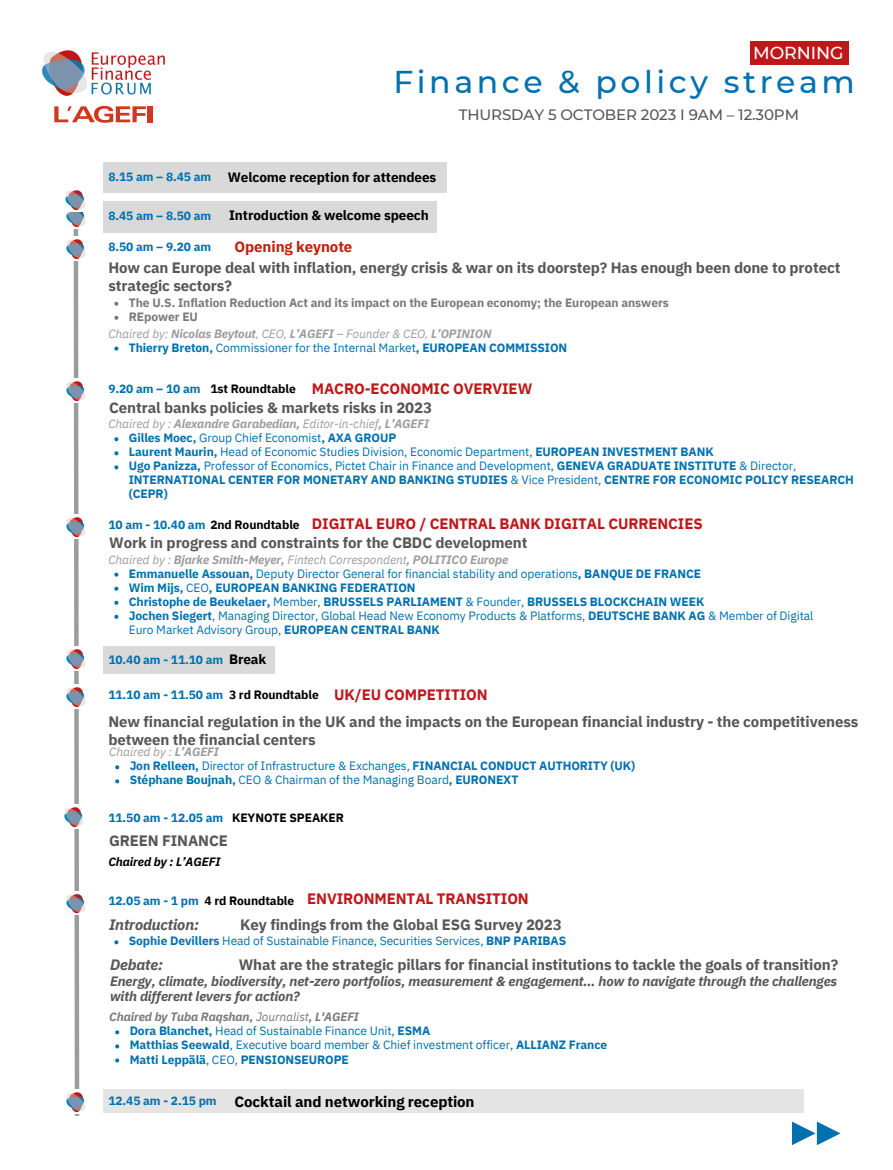
<style>
.page{position:relative;width:893px;height:1170px;background:#fff}
.page>*{position:absolute;margin:0;border:0;box-sizing:border-box;transform-origin:0 0}
.t1{font:500 31.5px "Montserrat";letter-spacing:.115em;color:#0071af}
.t2{font:500 17.4px "Montserrat";letter-spacing:-.005em;color:#fff}
.t3{font:700 15px/18px "IBM Plex Sans";letter-spacing:-.005em;color:#575756}
.t4{font:700 15px "IBM Plex Sans";letter-spacing:-.005em;color:#c0181a}
.t5{font:500 15px "Montserrat";letter-spacing:-.005em;color:#575756}
.t6{font:700 15px "IBM Plex Sans";letter-spacing:-.005em;color:#000}
.t7{font:italic 700 15px "IBM Plex Sans";letter-spacing:-.005em;color:#575756}
.t8{font:700 15px "IBM Plex Sans";letter-spacing:-.005em;color:#c1210d}
.t9{font:italic 700 13.5px/15.8px "IBM Plex Sans";letter-spacing:-.01em;color:#575756}
.t10{font:700 13.5px "IBM Plex Sans";letter-spacing:-.01em;color:#000}
.t11{font:700 12px/14.1px "IBM Plex Sans";letter-spacing:-.005em;color:#0071af}
.t12{font:12px/14.1px "IBM Plex Sans";letter-spacing:-.005em;color:#0071af}
.t13{font:italic 700 12px "IBM Plex Sans";letter-spacing:-.005em;color:#9b9c9c}
.t14{font:700 12px "IBM Plex Sans";letter-spacing:-.005em;color:#7a7a7a}
.t15{font:700 12px "IBM Plex Sans";letter-spacing:-.005em;color:#000}
.t16{font:italic 700 12px "IBM Plex Sans";letter-spacing:-.005em;color:#7a7a7a}
.t17{font:italic 12px "IBM Plex Sans";letter-spacing:-.005em;color:#9b9c9c}
.t18{font:italic 700 12px "IBM Plex Sans";letter-spacing:-.005em;color:#000}
.s1{font-weight:400}
.s2{font-weight:700}
.s3{color:#0071af}
</style>
<div class="page">
<div style="left:749px;top:42px;width:98px;height:23px;background:#c0181a"></div>
<svg style="left:792px;top:1122px;width:48px;height:23px"></svg>
<div style="left:103px;top:1090px;width:700px;height:23px;background:#e5e4e5"></div>
<img style="left:42px;top:50px;width:123px;height:56px">
<div style="left:103px;top:201px;width:333px;height:31px;background:#d9d9d9"></div>
<div style="left:103px;top:646px;width:172px;height:28px;background:#d9d9d9"></div>
<div style="left:103px;top:162px;width:343px;height:31px;background:#d9d9d9"></div>
<svg style="left:73px;top:229px;width:7px;height:887px"></svg>
<img style="left:66px;top:237px;width:19px;height:23px">
<img style="left:66px;top:212px;width:19px;height:16px">
<img style="left:65px;top:190px;width:20px;height:21px">
<img style="left:66px;top:378px;width:19px;height:24px">
<img style="left:66px;top:515px;width:19px;height:23px">
<img style="left:66px;top:684px;width:19px;height:24px">
<img style="left:66px;top:646px;width:19px;height:24px">
<img style="left:64px;top:805px;width:19px;height:23px">
<img style="left:66px;top:891px;width:19px;height:24px">
<img style="left:66px;top:1090px;width:19px;height:24px">
<svg style="left:54px;top:106px;width:92px;height:17px"></svg>
<hr style="left:148px;top:106px;width:4px;height:16px;background:#cf371e">
<svg style="left:114px;top:302px;width:4px;height:4px"></svg>
<svg style="left:114px;top:316px;width:4px;height:4px"></svg>
<svg style="left:114px;top:347px;width:4px;height:4px"></svg>
<svg style="left:114px;top:437px;width:4px;height:4px"></svg>
<svg style="left:114px;top:451px;width:4px;height:4px"></svg>
<svg style="left:114px;top:465px;width:4px;height:4px"></svg>
<svg style="left:115px;top:765px;width:4px;height:4px"></svg>
<svg style="left:115px;top:779px;width:4px;height:4px"></svg>
<svg style="left:114px;top:940px;width:4px;height:4px"></svg>
<svg style="left:115px;top:1030px;width:4px;height:4px"></svg>
<svg style="left:115px;top:1044px;width:4px;height:4px"></svg>
<svg style="left:115px;top:1058px;width:4px;height:4px"></svg>
<svg style="left:114px;top:573px;width:4px;height:4px"></svg>
<svg style="left:114px;top:587px;width:4px;height:4px"></svg>
<svg style="left:114px;top:601px;width:4px;height:4px"></svg>
<svg style="left:114px;top:615px;width:4px;height:4px"></svg>
<p class="t2" style="left:753px;top:42px;width:92px">MORNING</p>
<p class="t1" style="left:393px;top:62px;width:463px">Finance &amp; policy stream</p>
<p class="t5" style="left:458px;top:105px;width:341px">THURSDAY 5 OCTOBER 2023 I 9AM – 12.30PM</p>
<p class="t11" style="left:108px;top:170px;width:104px">8.15 am – 8.45 am</p>
<p class="t10" style="left:228px;top:168px;width:210px">Welcome reception for attendees</p>
<p class="t10" style="left:229px;top:206px;width:201px">Introduction &amp; welcome speech</p>
<p class="t8" style="left:234px;top:236px;width:119px">Opening keynote</p>
<p class="t3" style="left:108px;top:258px;width:733px">How can Europe deal with inflation, energy crisis &amp; war on its doorstep? Has enough been done to protect strategic sectors?</p>
<p class="t14" style="left:129px;top:294px;width:541px">The U.S. Inflation Reduction Act and its impact on the European economy; the European answers</p>
<p class="t14" style="left:129px;top:308px;width:71px">REpower EU</p>
<p class="t11" style="left:129px;top:340px;width:440px">Thierry Breton, <span class="s1">Commissioner for the Internal Market</span>, EUROPEAN COMMISSION</p>
<p class="t11" style="left:108px;top:208px;width:104px">8.45 am – 8.50 am</p>
<p class="t11" style="left:108px;top:240px;width:104px">8.50 am – 9.20 am</p>
<p class="t13" style="left:108px;top:325px;width:384px"><span class="s1">Chaired by:</span> Nicolas Beytout<span class="s1">, CEO,</span> L’AGEFI <span class="s1">– Founder &amp; CEO,</span> L’OPINION</p>
<p class="t11" style="left:108px;top:381px;width:94px">9.20 am – 10 am</p>
<p class="t15" style="left:210px;top:381px;width:87px">1st Roundtable</p>
<p class="t4" style="left:312px;top:378px;width:222px">MACRO-ECONOMIC OVERVIEW</p>
<p class="t3" style="left:109px;top:398px;width:324px">Central banks policies &amp; markets risks in 2023</p>
<p class="t11" style="left:129px;top:431px;width:269px">Gilles Moec, <span class="s1">Group Chief Economist</span>, AXA GROUP</p>
<p class="t12" style="left:129px;top:445px;width:586px"><span class="s2">Laurent Maurin,</span> Head of Economic Studies Division, Economic Department, <span class="s2">EUROPEAN INVESTMENT BANK</span></p>
<p class="t11" style="left:129px;top:459px;width:726px">Ugo Panizza, <span class="s1">Professor of Economics, Pictet Chair in Finance and Development,</span> GENEVA GRADUATE INSTITUTE <span class="s1">&amp; Director,<br></span>INTERNATIONAL CENTER FOR MONETARY AND BANKING STUDIES <span class="s1">&amp; Vice President,</span> CENTRE FOR ECONOMIC POLICY RESEARCH (CEPR)</p>
<p class="t13" style="left:108px;top:416px;width:322px"><span class="s1">Chaired by :</span> Alexandre Garabedian, <span class="s1">Editor-in-chief</span>, L’AGEFI</p>
<p class="t15" style="left:108px;top:517px;width:193px"><span class="s3">10 am - 10.40 am</span> 2nd Roundtable</p>
<p class="t4" style="left:312px;top:513px;width:392px">DIGITAL EURO / CENTRAL BANK DIGITAL CURRENCIES</p>
<p class="t3" style="left:109px;top:533px;width:419px">Work in progress and constraints for the CBDC development</p>
<p class="t13" style="left:108px;top:551px;width:401px"><span class="s1">Chaired by :</span> Bjarke Smith-Meyer, <span class="s1">Fintech Correspondent</span>, POLITICO Europe</p>
<p class="t12" style="left:129px;top:566px;width:573px"><span class="s2">Emmanuelle Assouan,</span> Deputy Director General for financial stability and operations<span class="s2">, BANQUE DE FRANCE</span></p>
<p class="t11" style="left:129px;top:580px;width:288px">Wim Mijs, <span class="s1">CEO</span>, EUROPEAN BANKING FEDERATION</p>
<p class="t11" style="left:129px;top:594px;width:577px">Christophe de Beukelaer, <span class="s1">Member,</span> BRUSSELS PARLIAMENT <span class="s1">&amp; Founder,</span> BRUSSELS BLOCKCHAIN WEEK</p>
<p class="t12" style="left:129px;top:608px;width:686px"><span class="s2">Jochen Siegert</span>, Managing Director, Global Head New Economy Products &amp; Platforms, <span class="s2">DEUTSCHE BANK AG</span> &amp; Member of Digital<br>Euro Market Advisory Group, <span class="s2">EUROPEAN CENTRAL BANK</span></p>
<p class="t11" style="left:108px;top:652px;width:116px">10.40 am - 11.10 am</p>
<p class="t10" style="left:229px;top:651px;width:39px">Break</p>
<p class="t11" style="left:108px;top:688px;width:116px">11.10 am - 11.50 am</p>
<p class="t15" style="left:229px;top:687px;width:91px">3 rd Roundtable</p>
<p class="t4" style="left:334px;top:684px;width:155px">UK/EU COMPETITION</p>
<p class="t3" style="left:108px;top:712px;width:751px">New financial regulation in the UK and the impacts on the European financial industry - the competitiveness between the financial centers</p>
<p class="t11" style="left:130px;top:759px;width:507px">Jon Relleen, <span class="s1">Director of Infrastructure &amp; Exchanges,</span> FINANCIAL CONDUCT AUTHORITY (UK)</p>
<p class="t12" style="left:130px;top:773px;width:390px"><span class="s2">Stéphane Boujnah,</span> CEO &amp; Chairman of the Managing Board<span class="s2">, EURONEXT</span></p>
<p class="t17" style="left:109px;top:744px;width:111px">Chaired by : <span class="s2">L’AGEFI</span></p>
<p class="t11" style="left:108px;top:810px;width:116px">11.50 am - 12.05 am</p>
<p class="t15" style="left:232px;top:809px;width:113px">KEYNOTE SPEAKER</p>
<p class="t3" style="left:109px;top:831px;width:120px">GREEN FINANCE</p>
<p class="t18" style="left:108px;top:854px;width:113px">Chaired by : L’AGEFI</p>
<p class="t11" style="left:108px;top:893px;width:92px">12.05 am - 1 pm</p>
<p class="t15" style="left:204px;top:892px;width:91px">4 rd Roundtable</p>
<p class="t4" style="left:307px;top:889px;width:223px">ENVIRONMENTAL TRANSITION</p>
<p class="t7" style="left:109px;top:914px;width:91px">Introduction:</p>
<p class="t3" style="left:240px;top:915px;width:323px">Key findings from the Global ESG Survey 2023</p>
<p class="t12" style="left:129px;top:934px;width:439px"><span class="s2">Sophie Devillers</span> Head of Sustainable Finance, Securities Services, <span class="s2">BNP PARIBAS</span></p>
<p class="t7" style="left:110px;top:954px;width:55px">Debate:</p>
<p class="t3" style="left:239px;top:955px;width:600px">What are the strategic pillars for financial institutions to tackle the goals of transition?</p>
<p class="t9" style="left:110px;top:973px;width:728px">Energy, climate, biodiversity, net-zero portfolios, measurement &amp; engagement… how to navigate through the challenges with different levers for action?</p>
<p class="t16" style="left:109px;top:1009px;width:251px">Chaired by Tuba Raqshan, <span class="s1">Journalist</span>, L'AGEFI</p>
<p class="t12" style="left:130px;top:1024px;width:302px"><span class="s2">Dora Blanchet,</span> Head of Sustainable Finance Unit, <span class="s2">ESMA</span></p>
<p class="t12" style="left:130px;top:1038px;width:479px"><span class="s2">Matthias Seewald</span>, Executive board member &amp; Chief investment officer, <span class="s2">ALLIANZ France</span></p>
<p class="t11" style="left:130px;top:1052px;width:220px">Matti Leppälä<span class="s1">, CEO,</span> PENSIONSEUROPE</p>
<p class="t11" style="left:108px;top:1093px;width:110px">12.45 am - 2.15 pm</p>
<p class="t6" style="left:234px;top:1092px;width:241px">Cocktail and networking reception</p>
</div>
